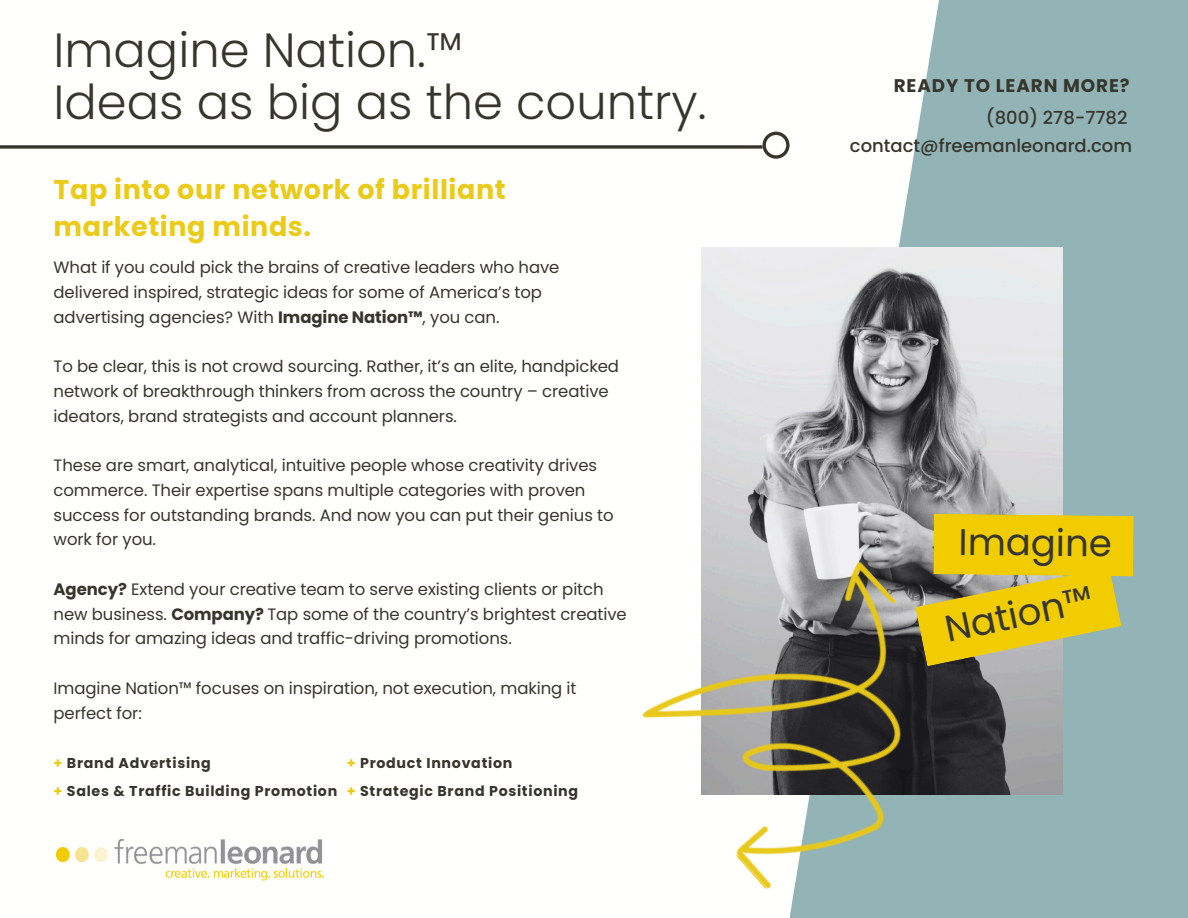
<style>
.page{position:relative;width:1188px;height:918px;background:#fff}
.page>*{position:absolute;margin:0;border:0;box-sizing:border-box;transform-origin:0 0}
.t1{font:300 48px/51.8px "Poppins";color:#37362d}
.t2{font:37.05px "Poppins";letter-spacing:-.01em;color:#37362d}
.t3{font:700 27px/37.2px "Poppins";letter-spacing:.02em;color:#ebcb1a}
.t4{font:700 18.3px "Poppins";letter-spacing:.05em;color:#37362d}
.t5{font:500 18px/28.2px "Poppins";color:#37362d;text-align:right}
.t6{font:16.5px/24.8px "Poppins";letter-spacing:-.005em;color:#37362d}
.t7{font:700 14.25px "Poppins";letter-spacing:.05em;color:#37362d}
.s1{font-weight:700}
.s2{color:#ebcb1a}
</style>
<div class="page">
<svg style="left:790px;top:0;width:398px;height:918px;fill:#93b4b7"></svg>
<img style="left:701px;top:247px;width:361px;height:547px">
<img style="left:642px;top:540px;width:359px;height:371px">
<img style="left:57px;top:840px;width:267px;height:40px">
<svg style="left:763px;top:132px;width:27px;height:27px"></svg>
<svg style="left:0;top:145px;width:762px;height:4px;background:#55544d"></svg>
<svg style="left:915px;top:514px;width:219px;height:152px;background:#d2bc2c"></svg>
<h1 class="t1" style="left:54px;top:25px;width:654px">Imagine Nation.™<br>Ideas as big as the country.</h1>
<p class="t3" style="left:54px;top:170px;width:454px">Tap into our network of brilliant marketing minds.</p>
<h6 class="t6" style="left:54px;top:255px;width:507px">What if you could pick the brains of creative leaders who have delivered inspired, strategic ideas for some of America’s top advertising agencies? With <span class="s1">Imagine Nation™</span>, you can.</h6>
<h6 class="t6" style="left:54px;top:354px;width:567px">To be clear, this is not crowd sourcing. Rather, it’s an elite, handpicked network of breakthrough thinkers from across the country – creative ideators, brand strategists and account planners.</h6>
<h6 class="t6" style="left:54px;top:453px;width:562px">These are smart, analytical, intuitive people whose creativity drives commerce. Their expertise spans multiple categories with proven success for outstanding brands. And now you can put their genius to work for you.</h6>
<h6 class="t6" style="left:54px;top:577px;width:575px"><span class="s1">Agency?</span> Extend your creative team to serve existing clients or pitch new business. <span class="s1">Company?</span> Tap some of the country’s brightest creative minds for amazing ideas and traffic-driving promotions.</h6>
<h6 class="t6" style="left:54px;top:676px;width:525px">Imagine Nation™ focuses on inspiration, not execution, making it perfect for:</h6>
<p class="t7" style="left:54px;top:753px;width:159px"><span class="s2">+</span> Brand Advertising</p>
<p class="t7" style="left:54px;top:781px;width:285px"><span class="s2">+</span> Sales &amp; Traffic Building Promotion</p>
<p class="t7" style="left:347px;top:753px;width:167px"><span class="s2">+</span> Product Innovation</p>
<p class="t7" style="left:347px;top:781px;width:233px"><span class="s2">+</span> Strategic Brand Positioning</p>
<p class="t4" style="left:894px;top:73px;width:237px">READY TO LEARN MORE?</p>
<p class="t5" style="left:850px;top:103px;width:284px">(800) 278-7782 contact@freemanleonard.com</p>
<h2 class="t2" style="left:959px;top:517px;width:155px">Imagine</h2>
<h2 class="t2" style="left:940px;top:604px;width:152px;rotate:-12deg">Nation™</h2>
</div>
